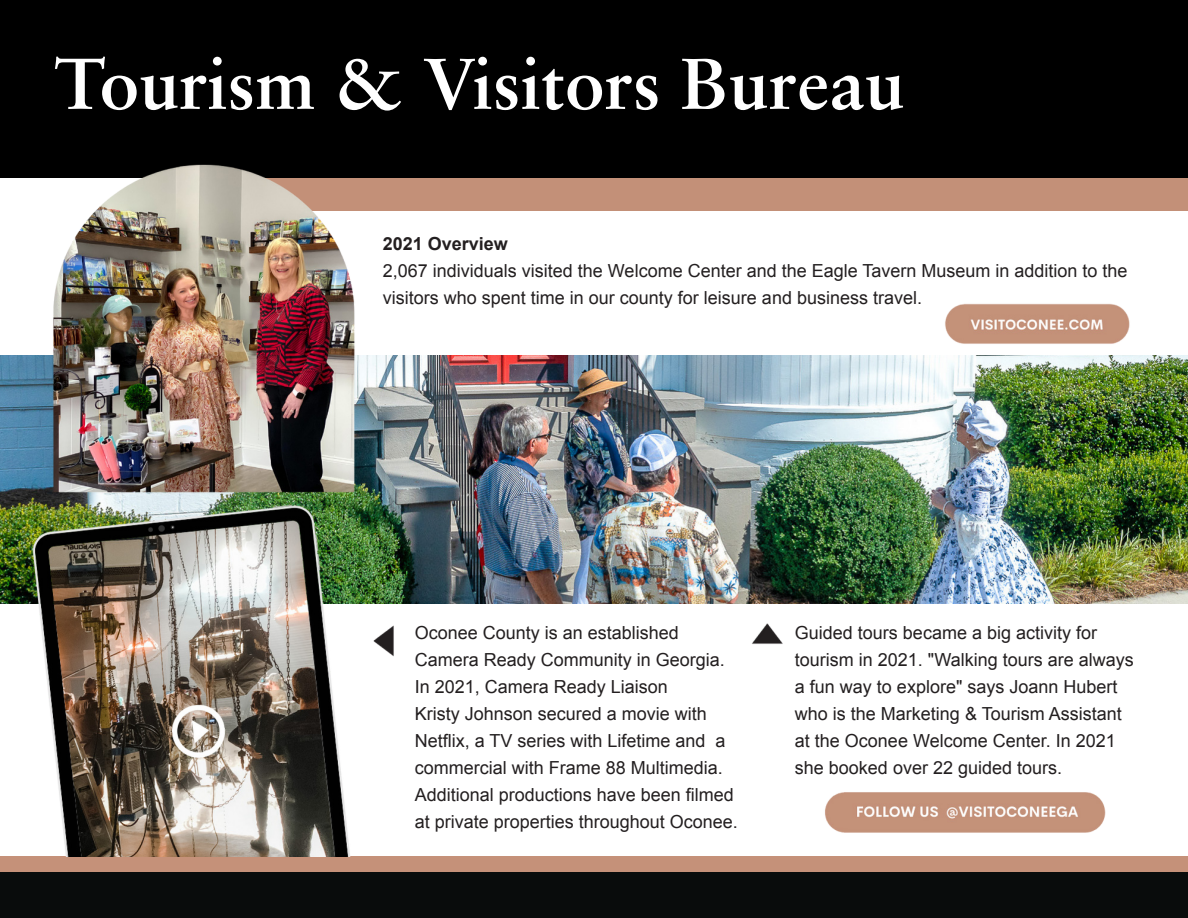
<style>
.page{position:relative;width:1188px;height:918px;background:#fff}
.page>*{position:absolute;margin:0;border:0;box-sizing:border-box;transform-origin:0 0}
.t1{font:700 72px "Sabon LT Pro";color:#fff}
.t2{font:18px/27px "Arial";color:#231f20}
.t3{font:700 18px "Arial";color:#231f20}
</style>
<div class="page">
<div style="left:255px;top:177px;width:933px;height:34px;background:#c39078"></div>
<div style="left:0;top:856px;width:1188px;height:33px;background:#c59179"></div>
<div style="left:0;top:873px;width:1188px;height:45px;background:#090c0c"></div>
<div style="left:0;top:0;width:1188px;height:177px;background:#000"></div>
<img style="left:0;top:355px;width:1188px;height:249px">
<img style="left:825px;top:792px;width:281px;height:41px">
<img style="left:752px;top:623px;width:31px;height:21px">
<img style="left:0;top:164px;width:383px;height:330px">
<img style="left:1px;top:471px;width:360px;height:385px">
<img style="left:373px;top:626px;width:21px;height:31px">
<img style="left:945px;top:303px;width:185px;height:41px">
<p class="t1" style="left:54px;top:39px;width:852px">Tourism &amp; Visitors Bureau</p>
<p class="t3" style="left:383px;top:232px;width:127px">2021 Overview</p>
<p class="t2" style="left:383px;top:257px;width:746px">2,067 individuals visited the Welcome Center and the Eagle Tavern Museum in addition to the visitors who spent time in our county for leisure and business travel.</p>
<p class="t2" style="left:415px;top:619px;width:325px">Oconee County is an established Camera Ready Community in Georgia.<br>In 2021, Camera Ready Liaison<br>Kristy Johnson secured a movie with Netflix, a TV series with Lifetime and a commercial with Frame 88 Multimedia.<br>Additional productions have been filmed at private properties throughout Oconee.</p>
<p class="t2" style="left:795px;top:619px;width:340px">Guided tours became a big activity for tourism in 2021. "Walking tours are always a fun way to explore" says Joann Hubert who is the Marketing &amp; Tourism Assistant at the Oconee Welcome Center. In 2021 she booked over 22 guided tours.</p>
</div>
